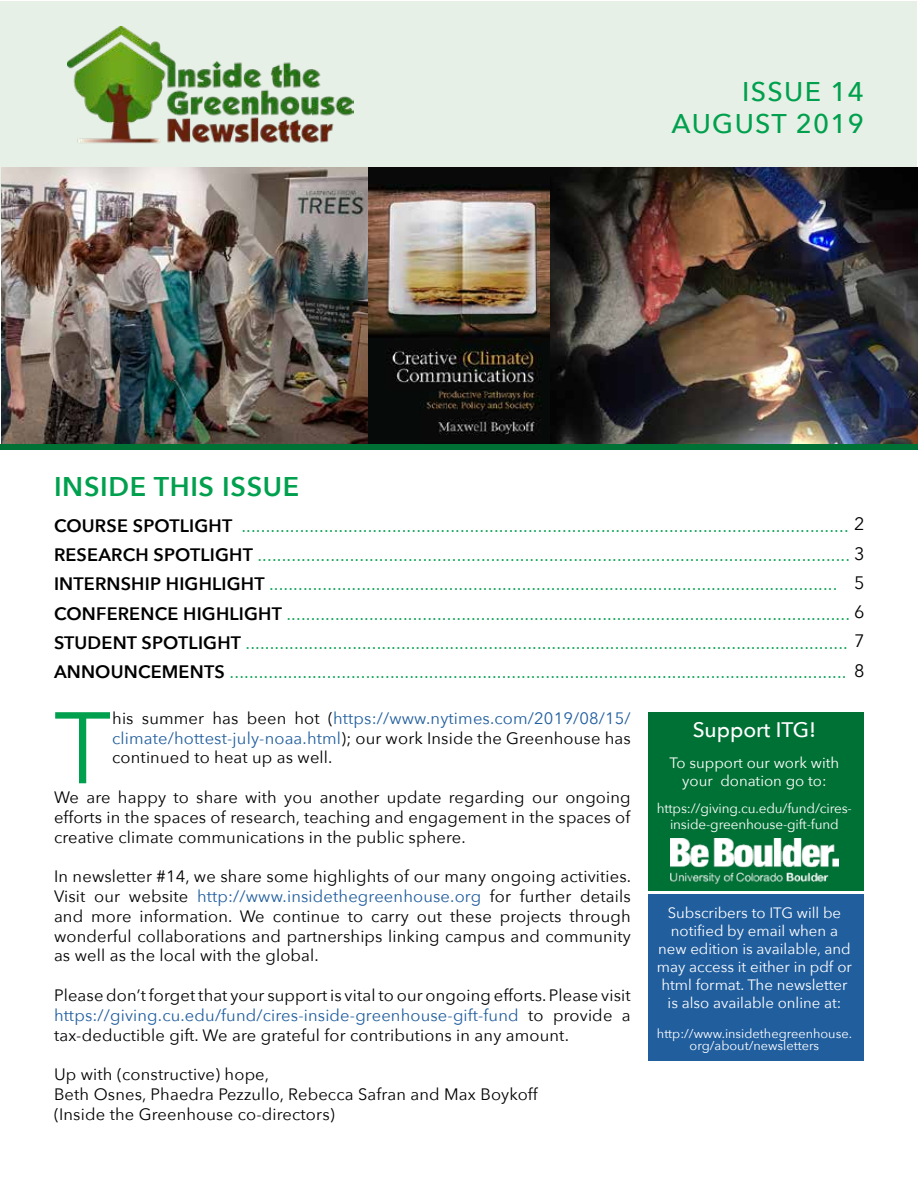
<style>
.page{position:relative;width:918px;height:1188px;background:#fff}
.page>*{position:absolute;margin:0;border:0;box-sizing:border-box;transform-origin:0 0}
.t1{font:100.35px "Avenir Next";color:#00a04e}
.t2{font:500 27px/32.4px "Avenir Next";letter-spacing:.05em;color:#00a04e;text-align:right}
.t3{font:600 27px "Avenir Next";letter-spacing:.025em;color:#00a04e}
.t4{font:500 21px "Avenir Next";color:#fff}
.t5{font:18px/29.2px "Avenir Next";color:#00a04e}
.t6{font:18px "Avenir Next";color:#000}
.t7{font:16.5px/19.8px "Avenir Next";letter-spacing:.01em;color:#000;text-align:justify}
.t8{font:15px/18px "Avenir Next";color:#fff;text-align:center}
.t9{font:13.5px/16.2px "Avenir Next";letter-spacing:-.01em;color:#fff;text-align:center}
.t10{font:12.75px/12px "Avenir Next";color:#fff;text-align:center}
.s1{font-weight:600;color:#000}
.s2{color:#000}
.s3{color:#215e9e}
</style>
<div class="page">
<div style="left:1px;top:1px;width:916px;height:224px;background:#e7f0e6"></div>
<img style="left:67px;top:26px;width:287px;height:118px">
<img style="left:550px;top:167px;width:368px;height:277px">
<img style="left:2px;top:167px;width:367px;height:277px">
<img style="left:369px;top:167px;width:181px;height:277px">
<div style="left:0;top:444px;width:918px;height:6px;background:#007135"></div>
<div style="left:648px;top:895px;width:215px;height:166px;background:#215e9e"></div>
<div style="left:648px;top:712px;width:215px;height:179px;background:#007135"></div>
<img style="left:670px;top:838px;width:168px;height:47px">
<h2 class="t2" style="left:672px;top:74px;width:194px">ISSUE 14<br>AUGUST 2019</h2>
<h2 class="t3" style="left:54px;top:464px;width:247px">INSIDE THIS ISSUE</h2>
<p class="t5" style="left:54px;top:510px;width:812px"><span class="s1">COURSE SPOTLIGHT</span> ............................................................................................................................. <span class="s2">2<br></span><span class="s1">RESEARCH SPOTLIGHT</span> .......................................................................................................................... <span class="s2">3<br></span><span class="s1">INTERNSHIP HIGHLIGHT</span> .....................................................................................................................<br><span class="s1">CONFERENCE HIGHLIGHT</span> .................................................................................................................... <span class="s2">6<br></span><span class="s1">STUDENT SPOTLIGHT</span> ............................................................................................................................ <span class="s2">7<br></span><span class="s1">ANNOUNCEMENTS</span> ............................................................................................................................... <span class="s2">8</span></p>
<p class="t6" style="left:854px;top:567px;width:12px">5</p>
<h1 class="t1" style="left:54px;top:664px;width:59px">T</h1>
<p class="t7" style="left:112px;top:708px;width:520px">his summer has been hot (<span class="s3">https://www.nytimes.com/2019/08/15/ climate/hottest-july-noaa.html</span>); our work Inside the Greenhouse has continued to heat up as well.</p>
<p class="t7" style="left:54px;top:787px;width:578px">We are happy to share with you another update regarding our ongoing efforts in the spaces of research, teaching and engagement in the spaces of creative climate communications in the public sphere.</p>
<p class="t7" style="left:54px;top:866px;width:579px">In newsletter #14, we share some highlights of our many ongoing activities.<br>Visit our website <span class="s3">http://www.insidethegreenhouse.org</span> for further details and more information. We continue to carry out these projects through wonderful collaborations and partnerships linking campus and community as well as the local with the global.</p>
<p class="t7" style="left:54px;top:985px;width:578px">Please don’t forget that your support is vital to our ongoing efforts. Please visit <span class="s3">https://giving.cu.edu/fund/cires-inside-greenhouse-gift-fund</span> to provide a tax-deductible gift. We are grateful for contributions in any amount.</p>
<p class="t7" style="left:54px;top:1064px;width:485px;text-align:left">Up with (constructive) hope,<br>Beth Osnes, Phaedra Pezzullo, Rebecca Safran and Max Boykoff (Inside the Greenhouse co-directors)</p>
<p class="t4" style="left:693px;top:712px;width:125px">Support ITG!</p>
<p class="t8" style="left:669px;top:753px;width:171px">To support our work with your donation go to:</p>
<p class="t9" style="left:657px;top:800px;width:197px">https://giving.cu.edu/fund/cires&shy;inside-greenhouse-gift-fund</p>
<p class="t8" style="left:657px;top:904px;width:197px">Subscribers to ITG will be notified by email when a new edition is available, and may access it either in pdf or html format. The newsletter is also available online at:</p>
<p class="t10" style="left:657px;top:1027px;width:197px">http://www.insidethegreenhouse. org/about/newsletters</p>
</div>
